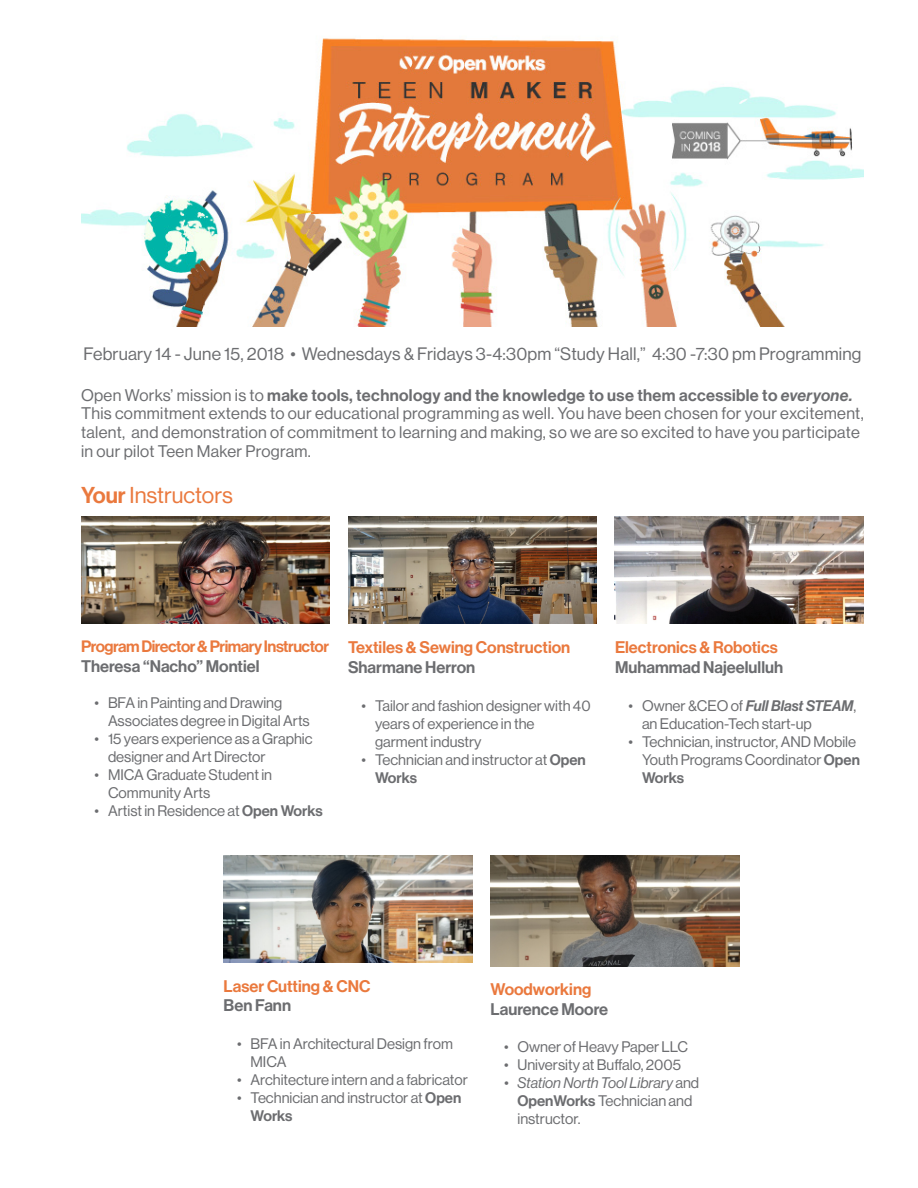
<style>
.page{position:relative;width:918px;height:1188px;background:#fff}
.page>*{position:absolute;margin:0;border:0;box-sizing:border-box;transform-origin:0 0}
.t1{font:22.5px "N Haas Grotesk DS Std 55 Rg";color:#ea793e}
.t2{font:17.7px "N Haas Grotesk DS Std 55 Rg";letter-spacing:.01em;color:#6c6d70}
.t3{font:16.5px/18.8px "N Haas Grotesk DS Std 55 Rg";letter-spacing:.02em;color:#6c6d70}
.t4{font:16.5px/19.8px "N Haas Grotesk DS Std 65 Md";color:#ea793e}
.t5{font:16.5px "N Haas Grotesk DS Std 65 Md";color:#6c6d70}
.t6{font:16.5px "N Haas Grotesk DS Std 65 Md";color:#ea793d}
.t7{font:16.2px "N Haas Grotesk DS Std 65 Md";letter-spacing:-.03em;color:#ea793e}
.t8{font:15px/18px "N Haas Grotesk DS Std 55 Rg";color:#6c6d70}
.s1{font-family:"N Haas Grotesk DS Std 65 Md"}
.s2{font-family:"N Haas Grotesk DS Std 66 Md It"}
.s3{color:#6c6d70}
.s4{font-family:"N Haas Grotesk DS Std 56 It"}
</style>
<div class="page">
<img style="left:81px;top:38px;width:783px;height:288px">
<img style="left:81px;top:516px;width:249px;height:107px">
<img style="left:490px;top:855px;width:250px;height:112px">
<img style="left:615px;top:516px;width:249px;height:107px">
<img style="left:348px;top:516px;width:249px;height:107px">
<img style="left:224px;top:855px;width:248px;height:107px">
<p class="t2" style="left:84px;top:344px;width:779px">February 14 - June 15, 2018 • Wednesdays &amp; Fridays 3-4:30pm “Study Hall,” 4:30 -7:30 pm Programming</p>
<p class="t3" style="left:81px;top:386px;width:784px">Open Works’ mission is to <span class="s1">make tools, technology and the knowledge to use them accessible to</span> <span class="s2">everyone.<br></span>This commitment extends to our educational programming as well. You have been chosen for your excitement, talent, and demonstration of commitment to learning and making, so we are so excited to have you participate in our pilot Teen Maker Program.</p>
<p class="t1" style="left:81px;top:482px;width:153px"><span class="s1">Your</span> Instructors</p>
<p class="t7" style="left:81px;top:637px;width:250px">Program Director &amp; Primary Instructor</p>
<p class="t5" style="left:81px;top:657px;width:180px">Theresa “Nacho” Montiel</p>
<p class="t8" style="left:108px;top:694px;width:203px;text-indent:-14px">• BFA in Painting and Drawing<br>Associates degree in Digital Arts</p>
<p class="t8" style="left:108px;top:730px;width:206px;text-indent:-14px">• 15 years experience as a Graphic designer and Art Director</p>
<p class="t8" style="left:108px;top:766px;width:166px;text-indent:-14px">• MICA Graduate Student in<br>Community Arts</p>
<p class="t8" style="left:94px;top:802px;width:230px">• Artist in Residence at <span class="s1">Open Works</span></p>
<p class="t4" style="left:348px;top:638px;width:224px">Textiles &amp; Sewing Construction</p>
<p class="t5" style="left:348px;top:657px;width:129px">Sharmane Herron</p>
<p class="t8" style="left:375px;top:696px;width:217px;text-indent:-14px">• Tailor and fashion designer with 40 years of experience in the garment industry</p>
<p class="t8" style="left:375px;top:750px;width:212px;text-indent:-14px">• Technician and instructor at <span class="s1">Open<br>Works</span></p>
<p class="t4" style="left:615px;top:638px;width:170px">Electronics &amp; Robotics<br><span class="s3">Muhammad Najeelulluh</span></p>
<p class="t8" style="left:642px;top:697px;width:216px;text-indent:-14px">• Owner &amp;CEO of <span class="s2">Full Blast STEAM</span>, an Education-Tech start-up</p>
<p class="t8" style="left:642px;top:733px;width:219px;text-indent:-14px">• Technician, instructor, AND Mobile<br>Youth Programs Coordinator <span class="s1">Open<br>Works</span></p>
<p class="t6" style="left:224px;top:976px;width:148px">Laser Cutting &amp; CNC</p>
<p class="t5" style="left:224px;top:996px;width:69px">Ben Fann</p>
<p class="t8" style="left:250px;top:1035px;width:204px;text-indent:-14px">• BFA in Architectural Design from<br>MICA</p>
<p class="t8" style="left:237px;top:1071px;width:232px">• Architecture intern and a fabricator</p>
<p class="t8" style="left:250px;top:1089px;width:212px;text-indent:-14px">• Technician and instructor at <span class="s1">Open<br>Works</span></p>
<p class="t4" style="left:490px;top:979px;width:102px">Woodworking</p>
<p class="t5" style="left:490px;top:999px;width:119px">Laurence Moore</p>
<p class="t8" style="left:504px;top:1038px;width:186px">• Owner of Heavy Paper LLC</p>
<p class="t8" style="left:504px;top:1056px;width:179px">• University at Buffalo, 2005</p>
<p class="t8" style="left:518px;top:1074px;width:183px;text-indent:-14px"><span class="s4">• Station North Tool Library</span> and<br><span class="s1">OpenWorks</span> Technician and instructor.</p>
</div>
